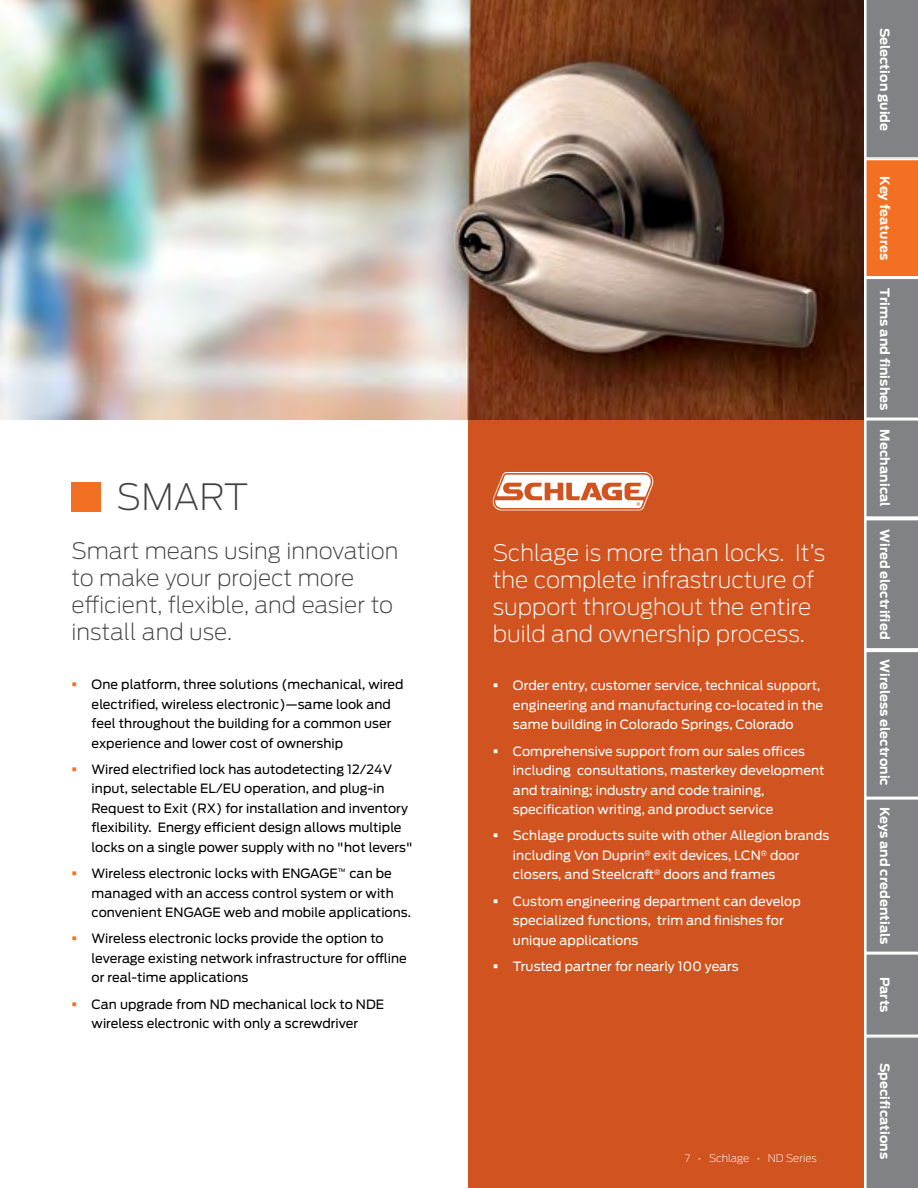
<style>
.page{position:relative;width:918px;height:1188px;background:#fff}
.page>*{position:absolute;margin:0;border:0;box-sizing:border-box;transform-origin:0 0}
.t1{font:200 36px "Antenna";letter-spacing:.005em;color:#414042}
.t2{font:200 22.5px/27px "Antenna";color:#fff}
.t3{font:200 22.5px/27px "Antenna";color:#414042}
.t4{font:12.75px/19.5px "Antenna";letter-spacing:.005em;color:#000}
.t5{font:12.75px/19.5px "Antenna";letter-spacing:.005em;color:#fff}
.t6{font:700 12.75px "Antenna";letter-spacing:.005em;color:#fff}
.t7{font:200 10.5px "Antenna";letter-spacing:-.005em;color:#fff}
</style>
<div class="page">
<div style="left:468px;top:0;width:395px;height:1188px;background:#d15420"></div>
<svg style="left:493px;top:472px;width:160px;height:38px"></svg>
<div style="left:71px;top:482px;width:30px;height:30px;background:#f36f21"></div>
<img style="left:0;top:0;width:863px;height:419px">
<svg style="left:865px;top:0;width:53px;height:1188px;background:#918681"></svg>
<h1 class="t1" style="left:116px;top:474px;width:134px">SMART</h1>
<h2 class="t3" style="left:71px;top:537px;width:329px">Smart means using innovation to make your project more efficient, flexible, and easier to install and use.</h2>
<p class="t4" style="left:92px;top:675px;width:313px">One platform, three solutions (mechanical, wired electrified, wireless electronic)—same look and feel throughout the building for a common user experience and lower cost of ownership</p>
<p class="t4" style="left:92px;top:759px;width:322px">Wired electrified lock has autodetecting 12/24V input, selectable EL/EU operation, and plug-in Request to Exit (RX) for installation and inventory flexibility. Energy efficient design allows multiple locks on a single power supply with no "hot levers"</p>
<p class="t4" style="left:92px;top:864px;width:321px">Wireless electronic locks with ENGAGE<sup>™</sup> can be managed with an access control system or with convenient ENGAGE web and mobile applications.</p>
<p class="t4" style="left:92px;top:929px;width:317px">Wireless electronic locks provide the option to leverage existing network infrastructure for offline or real-time applications</p>
<p class="t4" style="left:92px;top:994px;width:294px">Can upgrade from ND mechanical lock to NDE wireless electronic with only a screwdriver</p>
<h2 class="t2" style="left:493px;top:538px;width:334px">Schlage is more than locks. It’s the complete infrastructure of support throughout the entire build and ownership process.</h2>
<p class="t5" style="left:513px;top:676px;width:312px">Order entry, customer service, technical support, engineering and manufacturing co-located in the same building in Colorado Springs, Colorado</p>
<p class="t5" style="left:513px;top:741px;width:313px">Comprehensive support from our sales offices including consultations, masterkey development and training; industry and code training, specification writing, and product service</p>
<p class="t5" style="left:513px;top:826px;width:318px">Schlage products suite with other Allegion brands including Von Duprin<sup>®</sup> exit devices, LCN<sup>®</sup> door closers, and Steelcraft<sup>®</sup> doors and frames</p>
<p class="t5" style="left:513px;top:891px;width:289px">Custom engineering department can develop specialized functions, trim and finishes for unique applications</p>
<p class="t5" style="left:513px;top:956px;width:227px">Trusted partner for nearly 100 years</p>
<p class="t7" style="left:685px;top:1151px;width:133px">7 • Schlage • ND Series</p>
<p class="t6" style="left:894px;top:28px;width:105px;rotate:90deg">Selection guide</p>
<p class="t6" style="left:894px;top:176px;width:85px;rotate:90deg">Key features</p>
<p class="t6" style="left:894px;top:288px;width:123px;rotate:90deg">Trims and finishes</p>
<p class="t6" style="left:894px;top:429px;width:79px;rotate:90deg">Mechanical</p>
<p class="t6" style="left:894px;top:529px;width:112px;rotate:90deg">Wired electrified</p>
<p class="t6" style="left:894px;top:659px;width:128px;rotate:90deg">Wireless electronic</p>
<p class="t6" style="left:894px;top:807px;width:139px;rotate:90deg">Keys and credentials</p>
<p class="t6" style="left:894px;top:977px;width:38px;rotate:90deg">Parts</p>
<p class="t6" style="left:894px;top:1063px;width:98px;rotate:90deg">Specifications</p>
</div>
